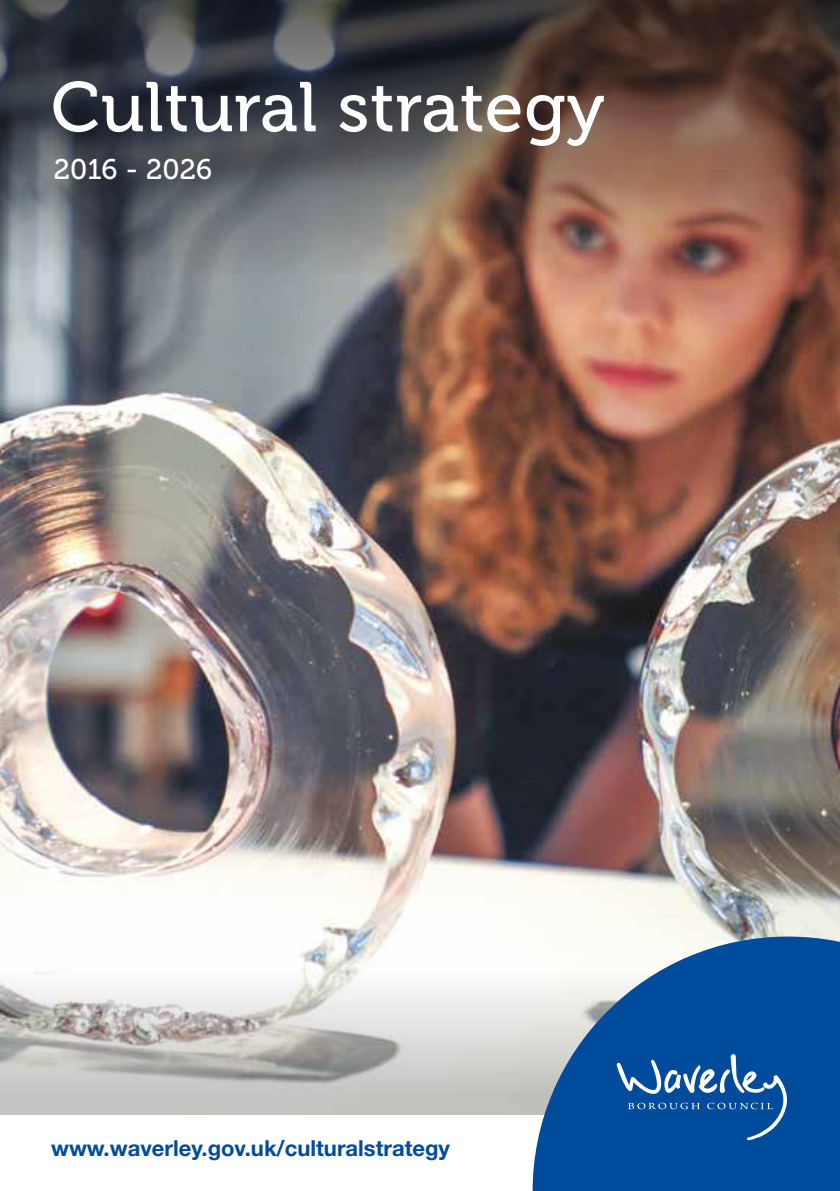
<style>
.page{position:relative;width:840px;height:1191px;background:#fff}
.page>*{position:absolute;margin:0;border:0;box-sizing:border-box;transform-origin:0 0}
.t1{font:70px "Museo 500";letter-spacing:.01em;color:#fff}
.t2{font:28.2px "Museo 500";color:#fff}
.t3{font:700 22px "Helvetica Neue LT Std";color:#004b9c}
</style>
<div class="page">
<img style="left:0;top:273px;width:839px;height:662px">
<img style="left:0;top:0;width:839px;height:273px">
<svg style="left:0;top:935px;width:839px;height:180px"></svg>
<svg style="left:532px;top:936px;width:307px;height:255px;background:#3570ad"></svg>
<svg style="left:615px;top:1054px;width:173px;height:86px;background:#2263a9"></svg>
<h1 class="t1" style="left:51px;top:69px;width:555px">Cultural strategy</h1>
<p class="t2" style="left:54px;top:154px;width:160px">2016 - 2026</p>
<p class="t3" style="left:51px;top:1134px;width:400px">www.waverley.gov.uk/culturalstrategy</p>
</div>
